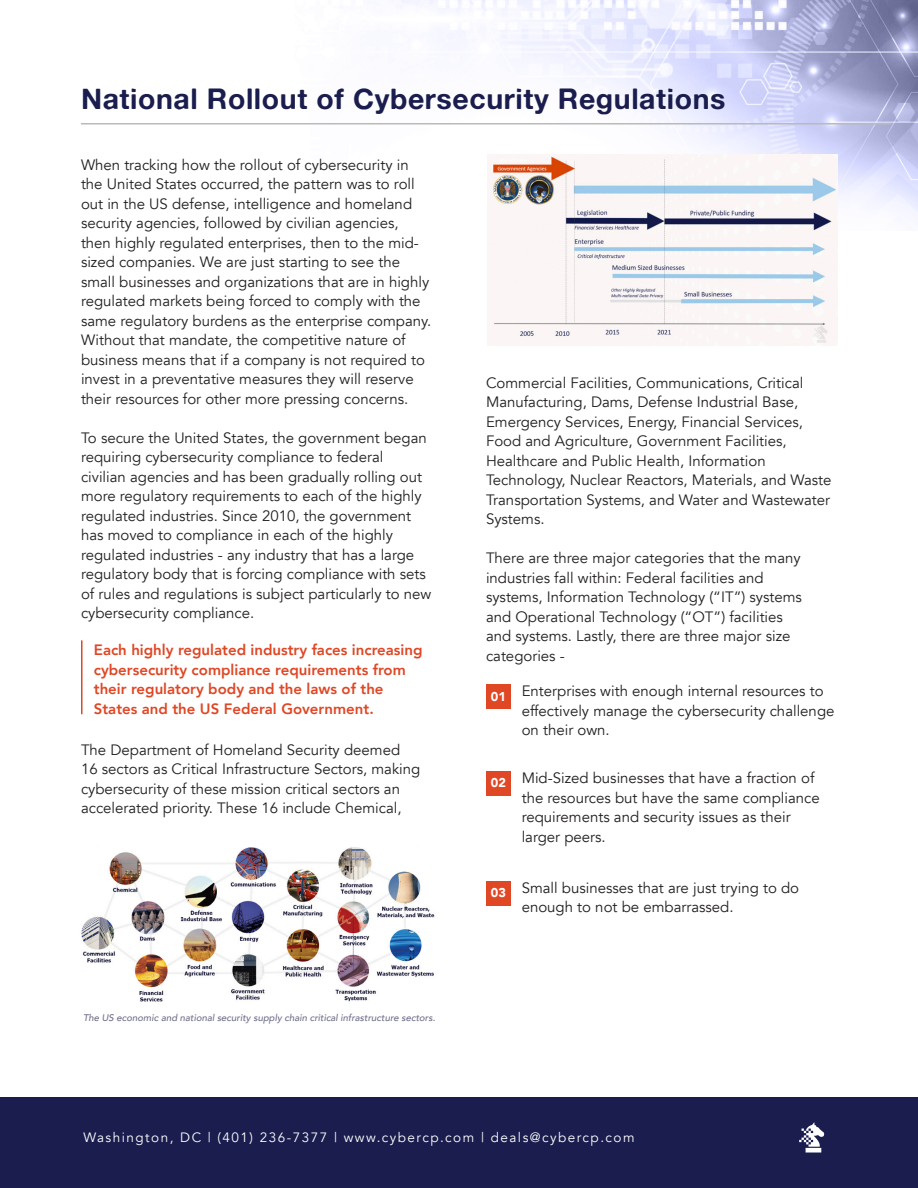
<style>
.page{position:relative;width:918px;height:1188px;background:#fff}
.page>*{position:absolute;margin:0;border:0;box-sizing:border-box;transform-origin:0 0}
.t1{font:28.5px "Alte Haas Grotesk Bold";letter-spacing:.02em;color:#1a1d4d}
.t2{font:15px/19.5px "Avenir";color:#231f20}
.t3{font:800 15px/19.5px "Avenir";color:#df4725}
.t4{font:13.5px "Avenir";letter-spacing:.11em;color:#fff}
.t5{font:900 12.75px "Avenir";color:#fff}
.t6{font:italic 500 9.6px "Avenir";color:#70708c}
</style>
<div class="page">
<div style="left:0;top:1097px;width:918px;height:91px;background:#1a1d4d"></div>
<div style="left:806px;top:1148px;width:15px;height:5px;background:#fff"></div>
<svg style="left:799px;top:1122px;width:25px;height:25px"></svg>
<img style="left:277px;top:0;width:641px;height:216px">
<hr style="left:81px;top:123px;width:810px;height:1px;background:#bababa">
<img style="left:488px;top:154px;width:349px;height:191px">
<div style="left:486px;top:684px;width:25px;height:25px;background:#df4725"></div>
<div style="left:486px;top:771px;width:25px;height:25px;background:#df4725"></div>
<div style="left:486px;top:881px;width:25px;height:25px;background:#df4725"></div>
<hr style="left:81px;top:640px;width:1px;height:74px;background:#df4725">
<img style="left:81px;top:847px;width:354px;height:155px">
<p class="t1" style="left:81px;top:81px;width:646px">National Rollout of Cybersecurity Regulations</p>
<p class="t2" style="left:81px;top:155px;width:352px">When tracking how the rollout of cybersecurity in the United States occurred, the pattern was to roll out in the US defense, intelligence and homeland security agencies, followed by civilian agencies, then highly regulated enterprises, then to the mid&shy;sized companies. We are just starting to see the small businesses and organizations that are in highly regulated markets being forced to comply with the same regulatory burdens as the enterprise company.<br>Without that mandate, the competitive nature of business means that if a company is not required to invest in a preventative measures they will reserve their resources for other more pressing concerns.</p>
<p class="t2" style="left:81px;top:428px;width:352px">To secure the United States, the government began requiring cybersecurity compliance to federal civilian agencies and has been gradually rolling out more regulatory requirements to each of the highly regulated industries. Since 2010, the government has moved to compliance in each of the highly regulated industries - any industry that has a large regulatory body that is forcing compliance with sets of rules and regulations is subject particularly to new cybersecurity compliance.</p>
<p class="t3" style="left:94px;top:640px;width:330px">Each highly regulated industry faces increasing cybersecurity compliance requirements from their regulatory body and the laws of the States and the US Federal Government.</p>
<p class="t2" style="left:81px;top:740px;width:341px">The Department of Homeland Security deemed 16 sectors as Critical Infrastructure Sectors, making cybersecurity of these mission critical sectors an accelerated priority. These 16 include Chemical,</p>
<p class="t6" style="left:83px;top:1012px;width:354px">The US economic and national security supply chain critical infrastructure sectors.</p>
<p class="t2" style="left:486px;top:373px;width:347px">Commercial Facilities, Communications, Critical Manufacturing, Dams, Defense Industrial Base, Emergency Services, Energy, Financial Services, Food and Agriculture, Government Facilities, Healthcare and Public Health, Information Technology, Nuclear Reactors, Materials, and Waste Transportation Systems, and Water and Wastewater Systems.</p>
<p class="t2" style="left:486px;top:548px;width:318px">There are three major categories that the many industries fall within: Federal facilities and systems, Information Technology (“IT”) systems and Operational Technology (“OT”) facilities and systems. Lastly, there are three major size categories -</p>
<p class="t5" style="left:491px;top:685px;width:17px">01</p>
<p class="t2" style="left:522px;top:682px;width:314px">Enterprises with enough internal resources to effectively manage the cybersecurity challenge on their own.</p>
<p class="t5" style="left:491px;top:772px;width:17px">02</p>
<p class="t2" style="left:522px;top:768px;width:300px">Mid-Sized businesses that have a fraction of the resources but have the same compliance requirements and security issues as their larger peers.</p>
<p class="t5" style="left:491px;top:882px;width:17px">03</p>
<p class="t2" style="left:522px;top:878px;width:279px">Small businesses that are just trying to do enough to not be embarrassed.</p>
<p class="t4" style="left:83px;top:1129px;width:553px">Washington, DC | (401) 236-7377 | www.cybercp.com | deals@cybercp.com</p>
</div>
